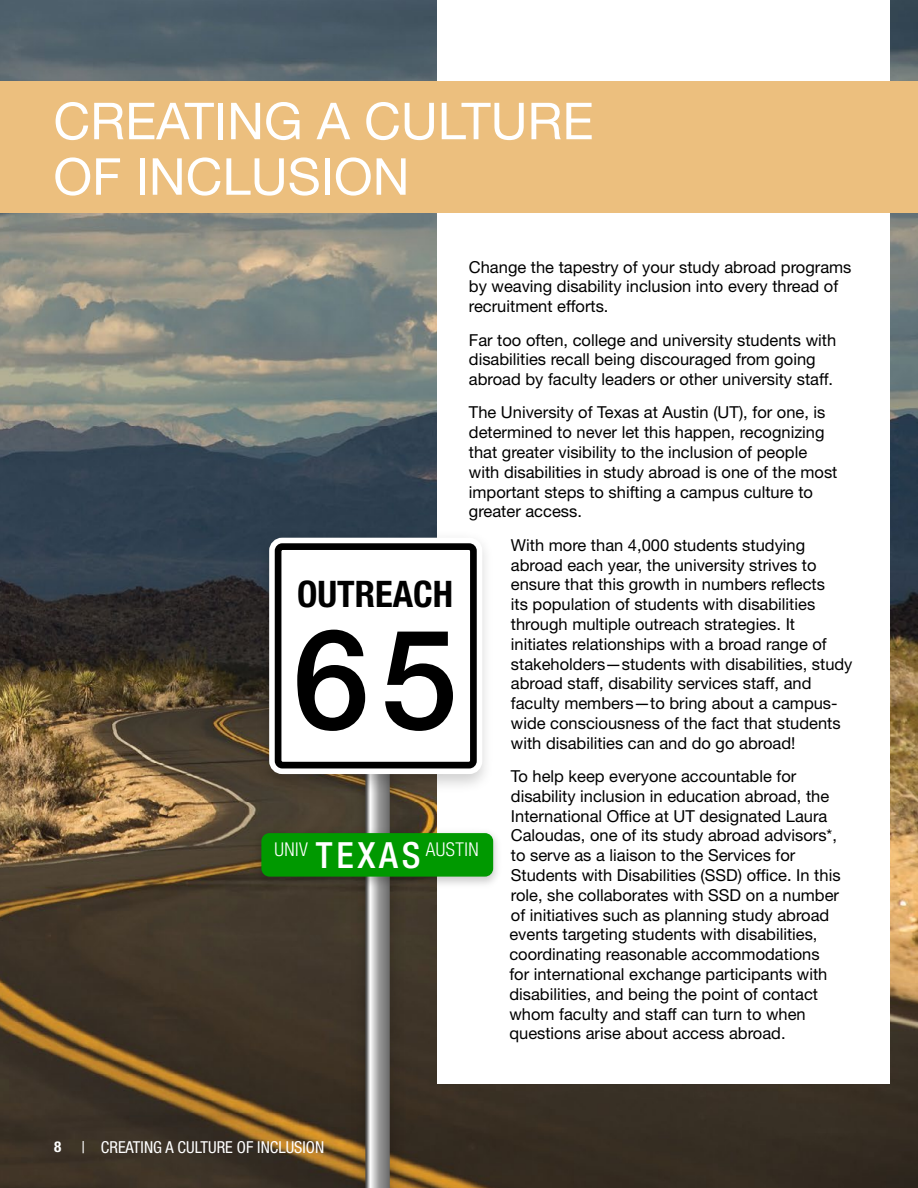
<style>
.page{position:relative;width:918px;height:1188px;background:#fff}
.page>*{position:absolute;margin:0;border:0;box-sizing:border-box;transform-origin:0 0}
.t1{font:500 139.2px "Helvetica Neue LT Std";color:#000}
.H1__Story-Heading_1{font:51px "Helvetica Neue LT Std";color:#fff}
.t2{font:700 condensed 36.6px "Helvetica Neue LT Std";color:#000}
.t3{font:500 condensed 36.15px "Helvetica Neue LT Std";letter-spacing:.105em;color:#fff}
.t4{font:300 condensed 19.05px "Helvetica Neue LT Std";letter-spacing:.025em;color:#fff}
.Story2-Body_Text{font:16.5px/19.8px "Helvetica Neue LT Std";color:#000}
.t5{font:condensed 16.5px "Helvetica Neue LT Std";color:#fff}
.s1{font-weight:700;font-size:15px}
</style>
<div class="page">
<img style="left:0;top:0;width:918px;height:1188px">
<div style="left:437px;top:0;width:453px;height:1084px;background:#fff"></div>
<img style="left:342px;top:802px;width:69px;height:386px">
<svg style="left:365px;top:802px;width:25px;height:386px;background:#9e9e9e"></svg>
<img style="left:249px;top:524px;width:237px;height:278px">
<div style="left:278px;top:547px;width:195px;height:218px;background:#fff;border-radius:4px"></div>
<div style="left:269px;top:538px;width:213px;height:236px;border:18px solid #fff;border-radius:4px"></div>
<div style="left:275px;top:543px;width:202px;height:225px;border:7px solid #000;border-radius:4px"></div>
<img style="left:250px;top:825px;width:248px;height:69px">
<div style="left:261px;top:833px;width:232px;height:44px;background:#090;border-radius:8px"></div>
<div style="left:0;top:82px;width:918px;height:131px;background:#ecbf7e"></div>
<h1 class="H1__Story-Heading_1" style="left:53px;top:91px;width:542px">CREATING A CULTURE</h1>
<h1 class="H1__Story-Heading_1" style="left:53px;top:146px;width:358px">OF INCLUSION</h1>
<p class="Story2-Body_Text" style="left:469px;top:257px;width:384px">Change the tapestry of your study abroad programs by weaving disability inclusion into every thread of recruitment efforts.</p>
<p class="Story2-Body_Text" style="left:469px;top:330px;width:369px">Far too often, college and university students with disabilities recall being discouraged from going abroad by faculty leaders or other university staff.</p>
<p class="Story2-Body_Text" style="left:469px;top:402px;width:370px">The University of Texas at Austin (UT), for one, is determined to never let this happen, recognizing that greater visibility to the inclusion of people with disabilities in study abroad is one of the most important steps to shifting a campus culture to greater access.</p>
<p class="Story2-Body_Text" style="left:511px;top:535px;width:343px">With more than 4,000 students studying abroad each year, the university strives to ensure that this growth in numbers reflects<br>its population of students with disabilities through multiple outreach strategies. It initiates relationships with a broad range of stakeholders—students with disabilities, study abroad staff, disability services staff, and faculty members—to bring about a campus&shy;wide consciousness of the fact that students with disabilities can and do go abroad!</p>
<p class="Story2-Body_Text" style="left:509px;top:766px;width:333px">To help keep everyone accountable for disability inclusion in education abroad, the International Office at UT designated Laura Caloudas, one of its study abroad advisors*, to serve as a liaison to the Services for Students with Disabilities (SSD) office. In this role, she collaborates with SSD on a number of initiatives such as planning study abroad events targeting students with disabilities, coordinating reasonable accommodations for international exchange participants with disabilities, and being the point of contact whom faculty and staff can turn to when questions arise about access abroad.</p>
<h3 class="t2" style="left:297px;top:572px;width:158px">OUTREACH</h3>
<h1 class="t1" style="left:293px;top:596px;width:167px">65</h1>
<h3 class="t3" style="left:316px;top:834px;width:106px">TEXAS</h3>
<p class="t4" style="left:274px;top:838px;width:35px">UNIV</p>
<p class="t4" style="left:426px;top:838px;width:54px">AUSTIN</p>
<p class="t5" style="left:54px;top:1137px;width:233px"><span class="s1">8</span> | CREATING A CULTURE OF INCLUSIO</p>
<p class="t5" style="left:315px;top:1137px;width:11px">N</p>
</div>
